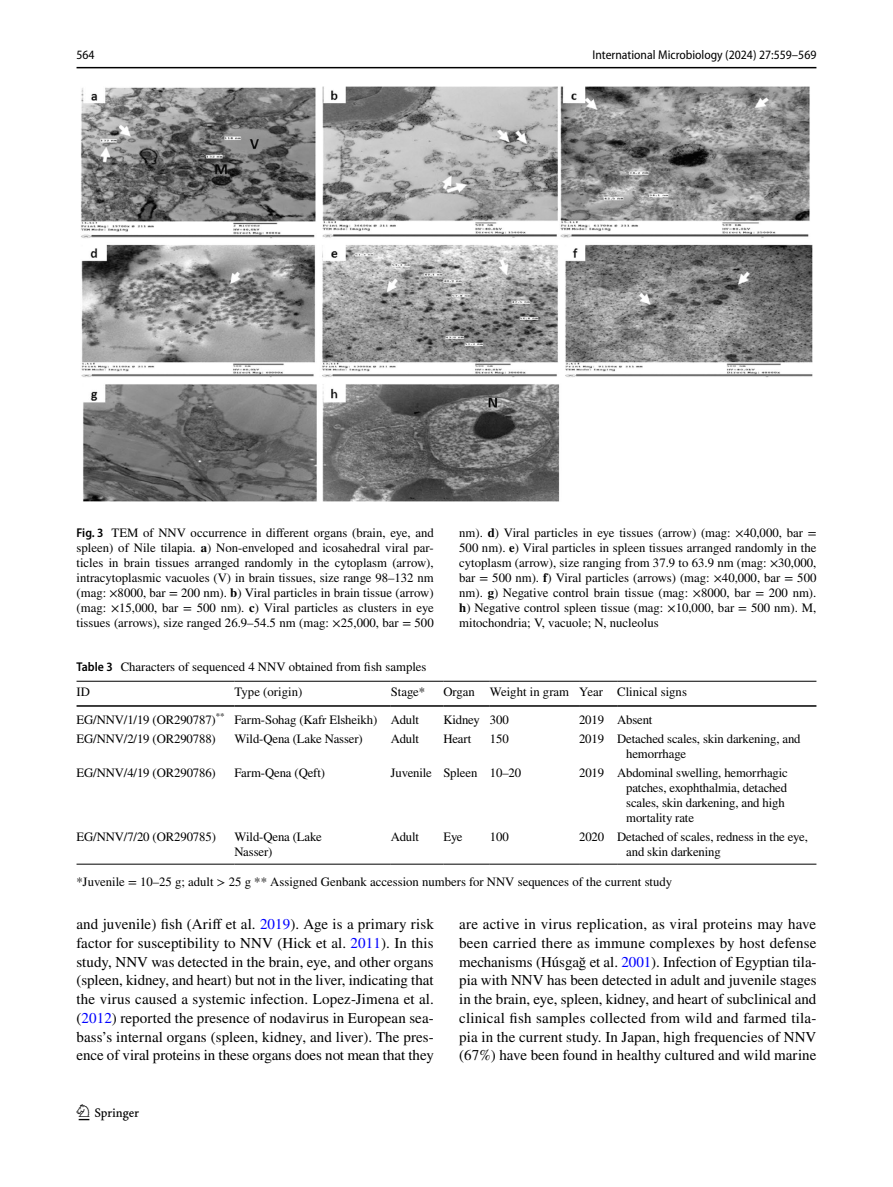
<style>
.page{position:relative;width:893px;height:1187px;background:#fff}
.page>*{position:absolute;margin:0;border:0;box-sizing:border-box;transform-origin:0 0}
.t1{font:22.5px "Springnew Regular 2";color:#000}
.t2{font:15px/18.8px "STIX";color:#000;text-align:justify}
.t3{font:12.75px/15px "STIX";letter-spacing:-.01em;color:#000}
.t4{font:semi-condensed 12.75px "Myriad Pro";color:#000}
.s1{font-family:"Myriad Pro";font-weight:600;font-stretch:semi-condensed}
.s2{font-weight:700}
.s3{color:#00f}
</style>
<div class="page">
<hr style="left:77px;top:67px;width:739px;height:1px;background:#000">
<img style="left:81px;top:87px;width:731px;height:414px">
<hr style="left:77px;top:680px;width:157px;height:1px;background:#000">
<hr style="left:77px;top:705px;width:157px;height:1px;background:#000">
<hr style="left:234px;top:680px;width:157px;height:1px;background:#000">
<hr style="left:234px;top:705px;width:157px;height:1px;background:#000">
<hr style="left:391px;top:680px;width:52px;height:1px;background:#000">
<hr style="left:391px;top:705px;width:52px;height:1px;background:#000">
<hr style="left:443px;top:680px;width:47px;height:1px;background:#000">
<hr style="left:443px;top:705px;width:47px;height:1px;background:#000">
<hr style="left:490px;top:680px;width:89px;height:1px;background:#000">
<hr style="left:490px;top:705px;width:89px;height:1px;background:#000">
<hr style="left:579px;top:680px;width:38px;height:1px;background:#000">
<hr style="left:579px;top:705px;width:38px;height:1px;background:#000">
<hr style="left:617px;top:680px;width:199px;height:1px;background:#000">
<hr style="left:617px;top:705px;width:199px;height:1px;background:#000">
<hr style="left:77px;top:863px;width:157px;height:1px;background:#000">
<hr style="left:234px;top:863px;width:157px;height:1px;background:#000">
<hr style="left:391px;top:863px;width:52px;height:1px;background:#000">
<hr style="left:443px;top:863px;width:47px;height:1px;background:#000">
<hr style="left:490px;top:863px;width:89px;height:1px;background:#000">
<hr style="left:579px;top:863px;width:38px;height:1px;background:#000">
<hr style="left:617px;top:863px;width:199px;height:1px;background:#000">
<p class="t4" style="left:77px;top:48px;width:20px">564</p>
<p class="t4" style="left:592px;top:48px;width:226px">International Microbiology (2024) 27:559–569</p>
<p class="t3" style="left:77px;top:525px;width:359px;text-align:justify"><span class="s1">Fig. 3</span> TEM of NNV occurrence in different organs (brain, eye, and spleen) of Nile tilapia. <span class="s2">a</span>) Non-enveloped and icosahedral viral par&shy;ticles in brain tissues arranged randomly in the cytoplasm (arrow), intracytoplasmic vacuoles (V) in brain tissues, size range 98–132 nm (mag: ×8000, bar = 200 nm). <span class="s2">b</span>) Viral particles in brain tissue (arrow) (mag: ×15,000, bar = 500 nm). <span class="s2">c</span>) Viral particles as clusters in eye tissues (arrows), size ranged 26.9–54.5 nm (mag: ×25,000, bar = 500</p>
<p class="t3" style="left:459px;top:525px;width:359px;text-align:justify">nm). <span class="s2">d</span>) Viral particles in eye tissues (arrow) (mag: ×40,000, bar = 500 nm). <span class="s2">e</span>) Viral particles in spleen tissues arranged randomly in the cytoplasm (arrow), size ranging from 37.9 to 63.9 nm (mag: ×30,000, bar = 500 nm). <span class="s2">f</span>) Viral particles (arrows) (mag: ×40,000, bar = 500 nm). <span class="s2">g</span>) Negative control brain tissue (mag: ×8000, bar = 200 nm). <span class="s2">h</span>) Negative control spleen tissue (mag: ×10,000, bar = 500 nm). M, mitochondria; V, vacuole; N, nucleolus</p>
<p class="t3" style="left:77px;top:659px;width:352px"><span class="s1">Table 3</span> Characters of sequenced 4 NNV obtained from fish samples</p>
<p class="t3" style="left:77px;top:685px;width:15px">ID</p>
<p class="t3" style="left:234px;top:685px;width:69px">Type (origin)</p>
<p class="t3" style="left:391px;top:685px;width:36px">Stage*</p>
<p class="t3" style="left:443px;top:685px;width:245px">Organ Weight in gram Year Clinical signs</p>
<p class="t3" style="left:77px;top:713px;width:344px">EG/NNV/1/19 (OR290787)<sup>**</sup> Farm-Sohag (Kafr Elsheikh) Adult</p>
<p class="t3" style="left:443px;top:713px;width:67px">Kidney 300</p>
<p class="t3" style="left:579px;top:713px;width:75px">2019 Absent</p>
<p class="t3" style="left:77px;top:732px;width:141px">EG/NNV/2/19 (OR290788)</p>
<p class="t3" style="left:234px;top:732px;width:130px">Wild-Qena (Lake Nasser)</p>
<p class="t3" style="left:391px;top:732px;width:30px">Adult</p>
<p class="t3" style="left:443px;top:732px;width:30px">Heart</p>
<p class="t3" style="left:490px;top:732px;width:20px">150</p>
<p class="t3" style="left:626px;top:732px;width:176px;text-indent:-47px">2019 Detached scales, skin darkening, and hemorrhage</p>
<p class="t3" style="left:77px;top:765px;width:141px">EG/NNV/4/19 (OR290786)</p>
<p class="t3" style="left:234px;top:765px;width:92px">Farm-Qena (Qeft)</p>
<p class="t3" style="left:391px;top:765px;width:132px">Juvenile Spleen 10–20</p>
<p class="t3" style="left:626px;top:765px;width:163px;text-indent:-47px">2019 Abdominal swelling, hemorrhagic patches, exophthalmia, detached scales, skin darkening, and high mortality rate</p>
<p class="t3" style="left:77px;top:829px;width:141px">EG/NNV/7/20 (OR290785)</p>
<p class="t3" style="left:234px;top:829px;width:89px">Wild-Qena (Lake<br>Nasser)</p>
<p class="t3" style="left:391px;top:829px;width:30px">Adult</p>
<p class="t3" style="left:443px;top:829px;width:21px">Eye</p>
<p class="t3" style="left:490px;top:829px;width:20px">100</p>
<p class="t3" style="left:626px;top:829px;width:183px;text-indent:-47px">2020 Detached of scales, redness in the eye, and skin darkening</p>
<p class="t3" style="left:77px;top:875px;width:597px">*Juvenile = 10–25 g; adult &gt; 25 g ** Assigned Genbank accession numbers for NNV sequences of the current study</p>
<p class="t2" style="left:77px;top:915px;width:359px">and juvenile) fish (Ariff et al. <span class="s3">2019</span>). Age is a primary risk factor for susceptibility to NNV (Hick et al. <span class="s3">2011</span>). In this study, NNV was detected in the brain, eye, and other organs (spleen, kidney, and heart) but not in the liver, indicating that the virus caused a systemic infection. Lopez-Jimena et al. (<span class="s3">2012</span>) reported the presence of nodavirus in European sea&shy;bass’s internal organs (spleen, kidney, and liver). The pres&shy;ence of viral proteins in these organs does not mean that they</p>
<p class="t2" style="left:459px;top:915px;width:359px">are active in virus replication, as viral proteins may have been carried there as immune complexes by host defense mechanisms (Húsgağ et al. <span class="s3">2001</span>). Infection of Egyptian tila&shy;pia with NNV has been detected in adult and juvenile stages in the brain, eye, spleen, kidney, and heart of subclinical and clinical fish samples collected from wild and farmed tila&shy;pia in the current study. In Japan, high frequencies of NNV (67%) have been found in healthy cultured and wild marine</p>
<h1 class="t1" style="left:79px;top:1104px;width:62px">1 3</h1>
</div>
